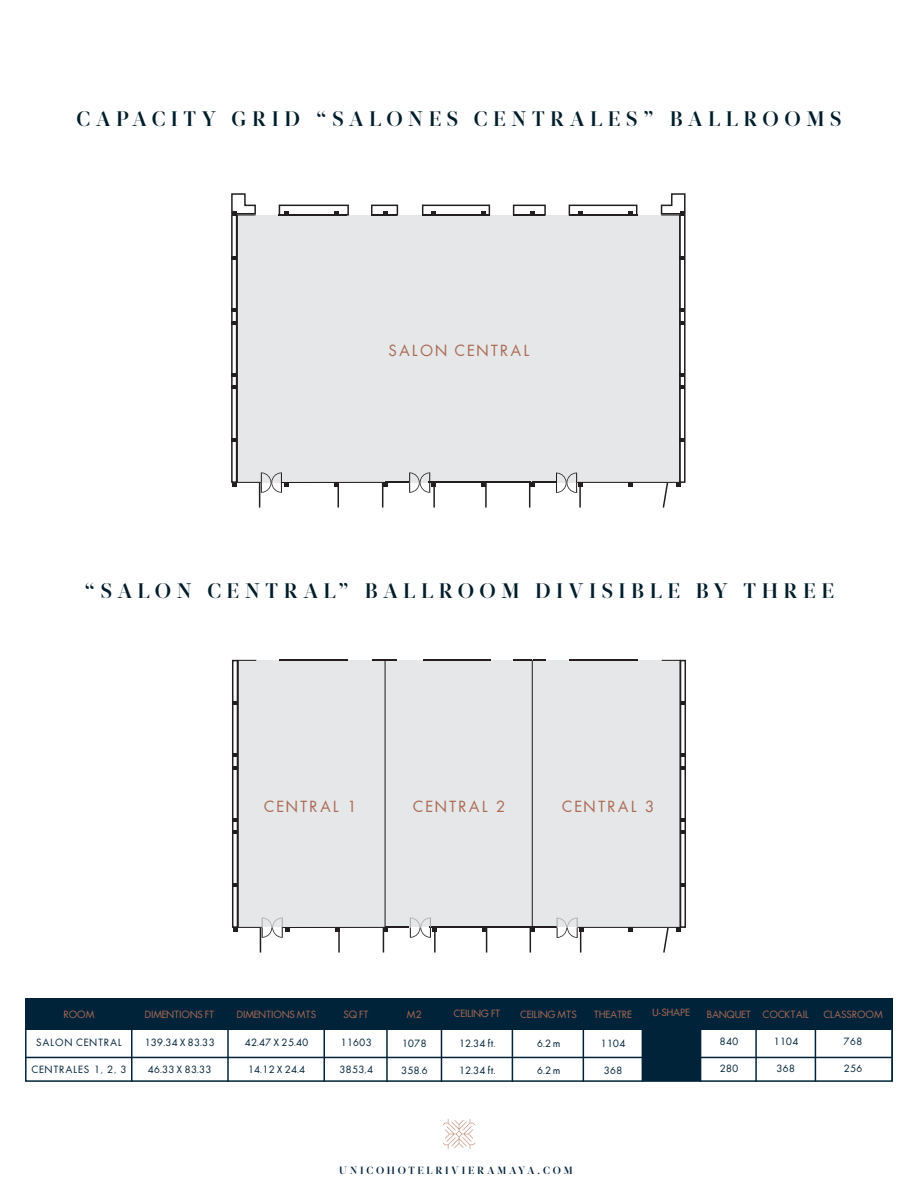
<style>
.page{position:relative;width:918px;height:1188px;background:#fff}
.page>*{position:absolute;margin:0;border:0;box-sizing:border-box;transform-origin:0 0}
.t1{font:700 21px "Glosa Display";letter-spacing:.265em;color:#011d2a}
.t2{font:15px "Futura ICG Book";letter-spacing:.15em;color:#aa6a54}
.t3{font:700 10.5px "Glosa Display";letter-spacing:.265em;color:#002038}
.t4{font:9.75px "Futura ICG Book";color:#002339}
.t5{font:9.75px "Futura ICG Book";color:#aa6a54}
.t6{font:9.75px "Futura ICG Book";letter-spacing:.1em;color:#002339}
</style>
<div class="page">
<svg style="left:443px;top:1119px;width:32px;height:30px"></svg>
<svg style="left:231px;top:193px;width:455px;height:315px;background:#dadadc"></svg>
<svg style="left:232px;top:660px;width:454px;height:293px;background:#e2e3e4"></svg>
<div style="left:25px;top:998px;width:868px;height:31px;background:#002339"></div>
<hr style="left:131px;top:999px;width:2px;height:83px;background:#002339">
<hr style="left:227px;top:999px;width:2px;height:83px;background:#002339">
<hr style="left:323px;top:999px;width:2px;height:83px;background:#002339">
<hr style="left:386px;top:999px;width:2px;height:83px;background:#002339">
<hr style="left:441px;top:999px;width:1px;height:83px;background:#002339">
<hr style="left:512px;top:999px;width:1px;height:83px;background:#002339">
<hr style="left:583px;top:999px;width:1px;height:83px;background:#002339">
<hr style="left:755px;top:999px;width:2px;height:83px;background:#002339">
<hr style="left:815px;top:998px;width:1px;height:84px;background:#002339">
<hr style="left:25px;top:1057px;width:868px;height:1px;background:#002339">
<div style="left:25px;top:998px;width:868px;height:84px;border:2px solid #002339"></div>
<div style="left:642px;top:1029px;width:59px;height:52px;background:#002339"></div>
<p class="t1" style="left:77px;top:104px;width:766px">CAPACITY GRID “SALONES CENTRALES” BALLROOMS</p>
<p class="t2" style="left:389px;top:341px;width:142px">SALON CENTRAL</p>
<p class="t1" style="left:84px;top:577px;width:752px">“SALON CENTRAL” BALLROOM DIVISIBLE BY THREE</p>
<p class="t2" style="left:264px;top:797px;width:94px">CENTRAL 1</p>
<p class="t2" style="left:413px;top:797px;width:94px">CENTRAL 2</p>
<p class="t2" style="left:562px;top:797px;width:94px">CENTRAL 3</p>
<p class="t5" style="left:64px;top:1008px;width:32px">ROOM</p>
<p class="t5" style="left:145px;top:1008px;width:71px">DIMENTIONS FT</p>
<p class="t5" style="left:237px;top:1008px;width:81px">DIMENTIONS MTS</p>
<p class="t5" style="left:343px;top:1008px;width:27px">SQ FT</p>
<p class="t5" style="left:407px;top:1008px;width:16px">M2</p>
<p class="t5" style="left:454px;top:1007px;width:48px">CEILING FT</p>
<p class="t5" style="left:520px;top:1008px;width:58px">CEILING MTS</p>
<p class="t5" style="left:594px;top:1008px;width:40px">THEATRE</p>
<p class="t5" style="left:652px;top:1006px;width:39px">U-SHAPE</p>
<p class="t5" style="left:707px;top:1008px;width:46px">BANQUET</p>
<p class="t5" style="left:763px;top:1008px;width:48px">COCKTAIL</p>
<p class="t5" style="left:824px;top:1008px;width:61px">CLASSROOM</p>
<p class="t6" style="left:36px;top:1036px;width:87px">SALON CENTRAL</p>
<p class="t6" style="left:32px;top:1063px;width:97px">CENTRALES 1, 2, 3</p>
<p class="t4" style="left:719px;top:1035px;width:21px">840</p>
<p class="t4" style="left:719px;top:1062px;width:21px">280</p>
<p class="t4" style="left:773px;top:1035px;width:27px">1104</p>
<p class="t4" style="left:776px;top:1062px;width:21px">368</p>
<p class="t4" style="left:844px;top:1035px;width:21px">768</p>
<p class="t4" style="left:844px;top:1062px;width:21px">256</p>
<p class="t4" style="left:144px;top:1036px;width:72px">139.34 X 83.33</p>
<p class="t4" style="left:147px;top:1063px;width:66px">46.33 X 83.33</p>
<p class="t4" style="left:244px;top:1036px;width:66px">42.47 X 25.40</p>
<p class="t4" style="left:248px;top:1063px;width:59px">14.12 X 24.4</p>
<p class="t4" style="left:340px;top:1036px;width:33px">11603</p>
<p class="t4" style="left:339px;top:1063px;width:35px">3853,4</p>
<p class="t4" style="left:458px;top:1037px;width:39px">12.34 ft.</p>
<p class="t4" style="left:458px;top:1064px;width:39px">12.34 ft.</p>
<p class="t4" style="left:600px;top:1037px;width:27px">1104</p>
<p class="t4" style="left:603px;top:1064px;width:21px">368</p>
<p class="t4" style="left:402px;top:1037px;width:27px">1078</p>
<p class="t4" style="left:401px;top:1064px;width:29px">358.6</p>
<p class="t4" style="left:537px;top:1037px;width:25px">6.2 m</p>
<p class="t4" style="left:537px;top:1064px;width:25px">6.2 m</p>
<p class="t3" style="left:339px;top:1163px;width:235px">UNICOHOTELRIVIERAMAYA.COM</p>
</div>
